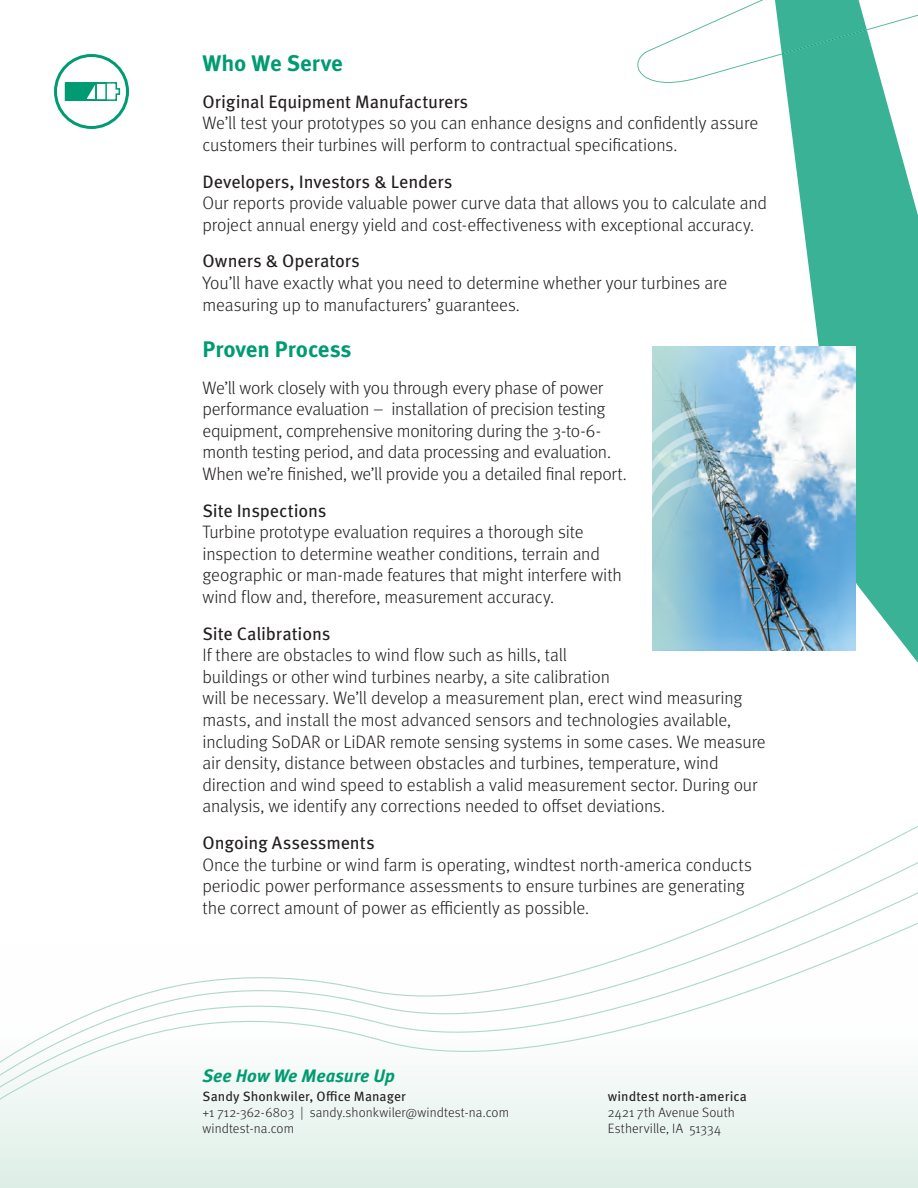
<style>
.page{position:relative;width:918px;height:1188px;background:#fff}
.page>*{position:absolute;margin:0;border:0;box-sizing:border-box;transform-origin:0 0}
.t1{font:700 22.5px "Meta Pro";letter-spacing:-.005em;color:#009b72}
.t2{font:300 18px/21.6px "Meta Pro";letter-spacing:-.01em;color:#231f20}
.t3{font:italic 700 18px "Meta Pro";letter-spacing:-.005em;color:#009b72}
.t4{font:300 13.5px "Meta Pro";letter-spacing:.01em;color:#231f20}
.t5{font:13.5px "Meta Pro";letter-spacing:.01em;color:#231f20}
.s1{font-weight:400}
</style>
<div class="page">
<div style="left:0;top:943px;width:918px;height:245px;background:#e6f2ed"></div>
<svg style="left:765px;top:83px;width:153px;height:580px;fill:#3ab295"></svg>
<svg style="left:637px;top:0;width:281px;height:83px"></svg>
<svg style="left:0;top:825px;width:918px;height:275px"></svg>
<img style="left:744px;top:347px;width:111px;height:303px">
<svg style="left:652px;top:346px;width:92px;height:304px;background:#89bdd5"></svg>
<svg style="left:652px;top:403px;width:83px;height:121px;background:#9ac1ce"></svg>
<div style="left:54px;top:54px;width:75px;height:75px;border:3px solid #009b72;border-radius:50%"></div>
<svg style="left:64px;top:82px;width:57px;height:19px"></svg>
<div style="left:95px;top:82px;width:12px;height:19px;border:2px solid #009b72"></div>
<div style="left:75px;top:82px;width:12px;height:19px;background:#009b72"></div>
<div style="left:65px;top:82px;width:11px;height:19px;background:#009b72"></div>
<p class="t1" style="left:202px;top:46px;width:142px">Who We Serve</p>
<p class="t2" style="left:202px;top:90px;width:557px"><span class="s1">Original Equipment Manufacturers<br></span>We’ll test your prototypes so you can enhance designs and confidently assure customers their turbines will perform to contractual specifications.</p>
<p class="t2" style="left:202px;top:170px;width:566px"><span class="s1">Developers, Investors &amp; Lenders<br></span>Our reports provide valuable power curve data that allows you to calculate and project annual energy yield and cost-effectiveness with exceptional accuracy.</p>
<p class="t2" style="left:202px;top:249px;width:526px"><span class="s1">Owners &amp; Operators<br></span>You’ll have exactly what you need to determine whether your turbines are measuring up to manufacturers’ guarantees.</p>
<p class="t1" style="left:202px;top:332px;width:151px">Proven Process</p>
<p class="t2" style="left:202px;top:376px;width:426px">We’ll work closely with you through every phase of power performance evaluation – installation of precision testing equipment, comprehensive monitoring during the 3-to-6- month testing period, and data processing and evaluation.<br>When we’re finished, we’ll provide you a detailed final report.</p>
<p class="t2" style="left:202px;top:499px;width:421px"><span class="s1">Site Inspections<br></span>Turbine prototype evaluation requires a thorough site inspection to determine weather conditions, terrain and geographic or man-made features that might interfere with wind flow and, therefore, measurement accuracy.</p>
<p class="t2" style="left:202px;top:622px;width:565px"><span class="s1">Site Calibrations<br></span>If there are obstacles to wind flow such as hills, tall<br>buildings or other wind turbines nearby, a site calibration<br>will be necessary. We’ll develop a measurement plan, erect wind measuring masts, and install the most advanced sensors and technologies available, including SoDAR or LiDAR remote sensing systems in some cases. We measure air density, distance between obstacles and turbines, temperature, wind direction and wind speed to establish a valid measurement sector. During our analysis, we identify any corrections needed to offset deviations.</p>
<p class="t2" style="left:202px;top:831px;width:551px"><span class="s1">Ongoing Assessments<br></span>Once the turbine or wind farm is operating, windtest north-america conducts periodic power performance assessments to ensure turbines are generating the correct amount of power as efficiently as possible.</p>
<p class="t3" style="left:202px;top:1061px;width:194px">See How We Measure Up</p>
<p class="t5" style="left:202px;top:1086px;width:205px">Sandy Shonkwiler, Office Manager</p>
<p class="t4" style="left:202px;top:1102px;width:308px">+1 712-362-6803 | sandy.shonkwiler@windtest-na.com</p>
<p class="t4" style="left:202px;top:1119px;width:93px">windtest-na.com</p>
<p class="t5" style="left:608px;top:1086px;width:141px">windtest north-america</p>
<p class="t4" style="left:608px;top:1103px;width:129px">2421 7th Avenue South</p>
<p class="t4" style="left:608px;top:1119px;width:115px">Estherville, IA 51334</p>
</div>
